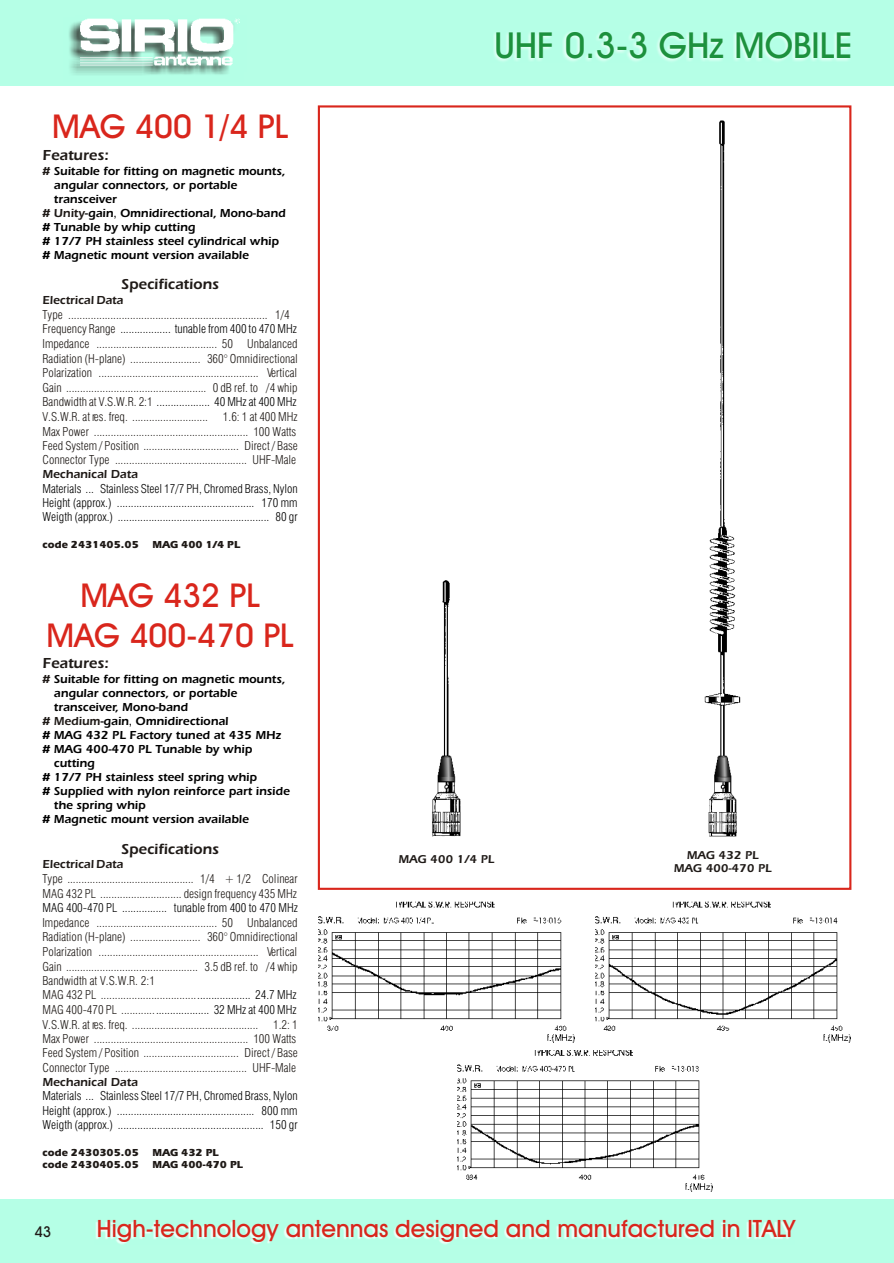
<style>
.page{position:relative;width:894px;height:1263px;background:#fff}
.page>*{position:absolute;margin:0;border:0;box-sizing:border-box;transform-origin:0 0}
.t1{font:36px "Avant Garde Md BT";color:#1c913d}
.t2{font:33px/39.6px "Avant Garde Md BT";color:#d9261c;text-align:center}
.t3{font:24px "Avant Garde Md BT";color:#d9261c}
.t4{font:900 15px "Erie";color:#1f1a17}
.t5{font:15px "Avant Garde Md BT";color:#1f1a17}
.t6{font:12px/14.5px "Swis 721 Lt Cn BT";color:#1f1a17}
.t7{font:900 12px/14px "Erie";color:#000}
.t8{font:12px/14.4px "Swis 721 Lt Cn BT";color:#000;text-align:justify}
.t9{font:900 12px "Erie";color:#1f1a17}
.t10{font:900 11.7px/13.6px "Erie";color:#1f1a17;text-align:center}
.t11{font:700 10.5px "Erie";color:#1f1a17}
.s1{color:#1f1a17}
.s2{font-family:"Arial";font-weight:400}
.s3{color:#000}
</style>
<div class="page">
<div style="left:0;top:0;width:894px;height:85px;background:#b5ffe6"></div>
<div style="left:0;top:1199px;width:894px;height:64px;background:#b5ffe6"></div>
<img style="left:457px;top:1050px;width:255px;height:141px">
<img style="left:595px;top:902px;width:255px;height:140px">
<img style="left:319px;top:902px;width:255px;height:140px">
<img style="left:704px;top:120px;width:37px;height:717px">
<img style="left:432px;top:580px;width:29px;height:257px">
<img style="left:69px;top:23px;width:159px;height:52px">
<img style="left:75px;top:18px;width:165px;height:53px">
<img style="left:95px;top:1222px;width:699px;height:23px">
<img style="left:493px;top:32px;width:357px;height:30px">
<h2 class="t2" style="left:52px;top:110px;width:238px">MAG 400 1/4 PL</h2>
<p class="t4" style="left:43px;top:146px;width:68px">Features:</p>
<p class="t7" style="left:43px;top:165px;width:245px"><span class="s1">#</span> Suitable for fitting on magnetic mounts,</p>
<p class="t7" style="left:43px;top:207px;width:245px"><span class="s1"># Unity</span>-gain<span class="s2">,</span> Omnidirectional, Mono-band</p>
<p class="t7" style="left:54px;top:179px;width:185px">angular connectors, or portable transceiver</p>
<p class="t7" style="left:43px;top:221px;width:238px"># Tunable by whip cutting<br># 17/7 PH stainless steel cylindrical whip # Magnetic mount version available</p>
<p class="t4" style="left:121px;top:275px;width:99px">Specifications</p>
<p class="t9" style="left:43px;top:293px;width:82px">Electrical Data</p>
<p class="t6" style="left:43px;top:309px;width:257px">Type ....................................................................... 1/4<br>Frequency Range <span class="s3">.................. tunable from 400 to 470 MHz </span>Impedance ........................................... 50 Unbalanced Radiation (H-plane) ......................... 360° Omnidirectional Polarization ......................................................... Vertical Gain .................................................. 0 dB ref. to /4 whip Bandwidth at V.S.W.R. 2:1 <span class="s3">................... 40 MHz at 400 MHz </span>V.S.W.R. at res. freq. ........................... 1.6: 1 at 400 MHz Max Power ....................................................... 100 Watts Feed System / Position .................................. Direct / Base Connector Type ............................................... UHF-Male</p>
<p class="t9" style="left:43px;top:467px;width:97px">Mechanical Data</p>
<p class="t8" style="left:43px;top:482px;width:257px">Materials ... Stainless Steel 17/7 PH, Chromed Brass, Nylon Height (approx.) ................................................. 170 mm Weigth (approx.) ...................................................... 80 gr</p>
<p class="t11" style="left:43px;top:539px;width:98px">code 2431405.05</p>
<p class="t11" style="left:152px;top:539px;width:89px">MAG 400 1/4 PL</p>
<h2 class="t2" style="left:47px;top:579px;width:249px">MAG 432 PL<br>MAG 400-470 PL</h2>
<p class="t4" style="left:43px;top:654px;width:68px">Features:</p>
<p class="t7" style="left:43px;top:674px;width:245px"><span class="s1">#</span> Suitable for fitting on magnetic mounts,</p>
<p class="t7" style="left:43px;top:715px;width:187px"><span class="s1"># Medium</span>-gain<span class="s2">,</span> Omnidirectional</p>
<p class="t7" style="left:54px;top:688px;width:185px">angular connectors, or portable transceiver, Mono-band</p>
<p class="t7" style="left:43px;top:729px;width:240px"># MAG 432 PL Factory tuned at 435 MHz</p>
<p class="t7" style="left:43px;top:743px;width:211px"># MAG 400-470 PL Tunable by whip</p>
<p class="t7" style="left:54px;top:757px;width:43px">cutting</p>
<p class="t7" style="left:43px;top:771px;width:216px"># 17/7 PH stainless steel spring whip</p>
<p class="t7" style="left:43px;top:785px;width:249px"># Supplied with nylon reinforce part inside</p>
<p class="t7" style="left:54px;top:799px;width:93px">the spring whip</p>
<p class="t7" style="left:43px;top:813px;width:208px"># Magnetic mount version available</p>
<p class="t4" style="left:121px;top:840px;width:99px">Specifications</p>
<p class="t9" style="left:43px;top:857px;width:82px">Electrical Data</p>
<p class="t6" style="left:43px;top:873px;width:257px">Type ............................................. 1/4 + 1/2 Colinear<br>MAG 432 PL ............................. design frequency 435 MHz</p>
<p class="t6" style="left:43px;top:917px;width:257px">Impedance ........................................... 50 Unbalanced Radiation (H-plane) ......................... 360° Omnidirectional Polarization ......................................................... Vertical Gain ............................................... 3.5 dB ref. to /4 whip Bandwidth at V.S.W.R. 2:1<br>MAG 432 PL ..................................<span class="s3">................... 24.7 MHz </span>MAG 400-470 PL ............<span class="s3">................... 32 MHz at 400 MHz </span>V.S.W.R. at res. freq. ............................................. 1.2: 1<br>Max Power ....................................................... 100 Watts Feed System / Position .................................. Direct / Base Connector Type ............................................... UHF-Male</p>
<p class="t9" style="left:43px;top:1075px;width:97px">Mechanical Data</p>
<p class="t8" style="left:43px;top:902px;width:257px">MAG 400-470 PL ................ tunable from 400 to 470 MHz</p>
<p class="t8" style="left:43px;top:1090px;width:257px">Materials ... Stainless Steel 17/7 PH, Chromed Brass, Nylon Height (approx.) ................................................. 800 mm Weigth (approx.) .................................................... 150 gr</p>
<p class="t11" style="left:43px;top:1146px;width:98px">code 2430305.05</p>
<p class="t11" style="left:152px;top:1146px;width:68px">MAG 432 PL</p>
<p class="t11" style="left:43px;top:1158px;width:98px">code 2430405.05</p>
<p class="t11" style="left:152px;top:1158px;width:92px">MAG 400-470 PL</p>
<h1 class="t1" style="left:495px;top:30px;width:360px">UHF 0.3-3 GHz MOBILE</h1>
<p class="t10" style="left:398px;top:853px;width:97px">MAG 400 1/4 PL</p>
<p class="t10" style="left:674px;top:849px;width:99px">MAG 432 PL<br>MAG 400-470 PL</p>
<p class="t5" style="left:34px;top:1226px;width:19px">43</p>
<h3 class="t3" style="left:97px;top:1219px;width:700px">High-technology antennas designed and manufactured in ITALY</h3>
</div>
